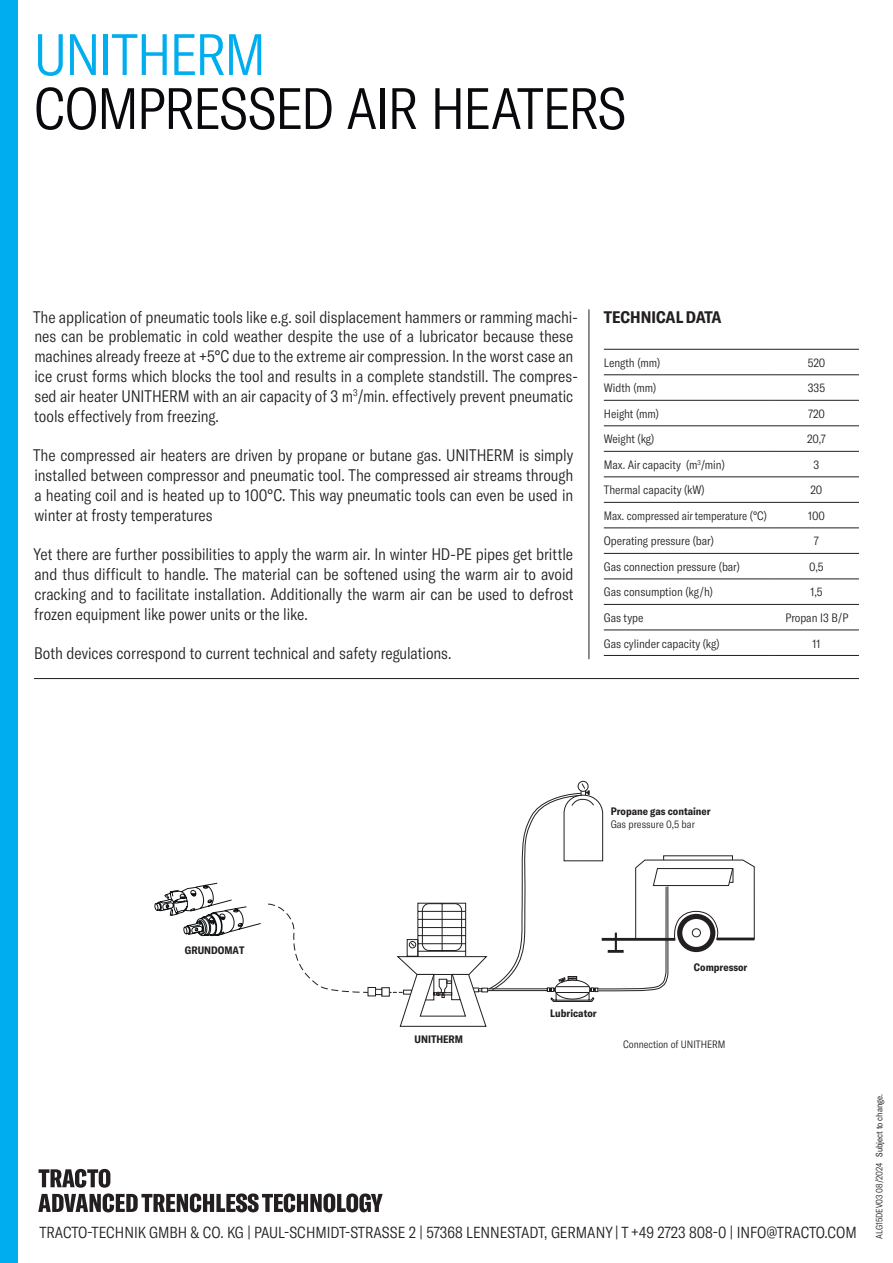
<style>
.page{position:relative;width:893px;height:1263px;background:#fff}
.page>*{position:absolute;margin:0;border:0;box-sizing:border-box;transform-origin:0 0}
.t1{font:300 condensed 57.3px "GT America";letter-spacing:-.025em;color:#08080d}
.t2{font:300 condensed 57.3px "GT America";letter-spacing:-.035em;color:#00aeef}
.t3{font:300 condensed 16.5px/19.8px "GT America";letter-spacing:-.005em;color:#231f20;text-align:justify}
.t4{font:700 condensed 16.5px "GT America";color:#231f20}
.t5{font:300 condensed 15.75px "GT America";color:#231f20}
.t6{font:300 condensed 12px "GT America";color:#231f20}
.t7{font:300 condensed 12px "GT America";color:#231f20;scale:.95 1}
.t8{font:700 condensed 10.65px "GT America";color:#231f20}
.t9{font:300 condensed 10.65px "GT America";color:#231f20}
.t10{font:300 condensed 10.5px "GT America";color:#231f20}
.t11{font:300 condensed 9px "GT America";color:#231f20}
.s1{color:#08080d}
</style>
<div class="page">
<div style="left:0;top:0;width:17px;height:1263px;background:#00aeef"></div>
<svg style="left:38px;top:1169px;width:345px;height:43px"></svg>
<hr style="left:589px;top:309px;width:1px;height:350px;background:#231f20">
<hr style="left:34px;top:678px;width:825px;height:1px;background:#231f20">
<svg style="left:268px;top:781px;width:487px;height:246px"></svg>
<svg style="left:155px;top:883px;width:106px;height:53px"></svg>
<hr style="left:604px;top:349px;width:170px;height:1px;background:#231f20">
<hr style="left:774px;top:349px;width:85px;height:1px;background:#231f20">
<hr style="left:604px;top:374px;width:170px;height:1px;background:#231f20">
<hr style="left:774px;top:374px;width:85px;height:1px;background:#231f20">
<hr style="left:604px;top:400px;width:170px;height:1px;background:#231f20">
<hr style="left:774px;top:400px;width:85px;height:1px;background:#231f20">
<hr style="left:604px;top:425px;width:170px;height:1px;background:#231f20">
<hr style="left:774px;top:425px;width:85px;height:1px;background:#231f20">
<hr style="left:604px;top:451px;width:170px;height:1px;background:#231f20">
<hr style="left:774px;top:451px;width:85px;height:1px;background:#231f20">
<hr style="left:604px;top:476px;width:170px;height:1px;background:#231f20">
<hr style="left:774px;top:476px;width:85px;height:1px;background:#231f20">
<hr style="left:604px;top:502px;width:170px;height:1px;background:#231f20">
<hr style="left:774px;top:502px;width:85px;height:1px;background:#231f20">
<hr style="left:604px;top:527px;width:170px;height:1px;background:#231f20">
<hr style="left:774px;top:527px;width:85px;height:1px;background:#231f20">
<hr style="left:604px;top:553px;width:170px;height:1px;background:#231f20">
<hr style="left:774px;top:553px;width:85px;height:1px;background:#231f20">
<hr style="left:604px;top:578px;width:170px;height:1px;background:#231f20">
<hr style="left:774px;top:578px;width:85px;height:1px;background:#231f20">
<hr style="left:604px;top:604px;width:170px;height:1px;background:#231f20">
<hr style="left:774px;top:604px;width:85px;height:1px;background:#231f20">
<hr style="left:604px;top:629px;width:170px;height:1px;background:#231f20">
<hr style="left:774px;top:629px;width:85px;height:1px;background:#231f20">
<hr style="left:604px;top:655px;width:170px;height:1px;background:#231f20">
<hr style="left:774px;top:655px;width:85px;height:1px;background:#231f20">
<h1 class="t2" style="left:34px;top:22px;width:234px">UNITHERM</h1>
<h1 class="t1" style="left:34px;top:76px;width:594px">COMPRESSED AIR HEATERS</h1>
<p class="t3" style="left:33px;top:307px;width:546px;text-align:left">The application of pneumatic tools like e.g. soil displacement hammers or ramming machi&shy;nes can be problematic in cold weather despite the use of a lubricator because these machines already freeze at +5°C due to the extreme air compression. In the worst case an ice crust forms which blocks the tool and results in a complete standstill. The compres&shy;sed air heater UNITHERM with an air capacity of 3 m<sup>3</sup>/min. effectively prevent pneumatic tools effectively from freezing.</p>
<p class="t3" style="left:33px;top:446px;width:542px">The compressed air heaters are driven by propane or butane gas. UNITHERM is simply installed between compressor and pneumatic tool. The compressed air streams through a heating coil and is heated up to 100°C. This way pneumatic tools can even be used in winter at frosty temperatures</p>
<p class="t3" style="left:34px;top:545px;width:542px">Yet there are further possibilities to apply the warm air. In winter HD-PE pipes get brittle and thus difficult to handle. The material can be softened using the warm air to avoid cracking and to facilitate installation. Additionally the warm air can be used to defrost frozen equipment like power units or the like.</p>
<p class="t3" style="left:34px;top:644px;width:419px">Both devices correspond to current technical and safety regulations.</p>
<p class="t4" style="left:604px;top:307px;width:119px">TECHNICAL DATA</p>
<p class="t6" style="left:604px;top:356px;width:58px">Length (mm)</p>
<p class="t6" style="left:808px;top:356px;width:19px">520</p>
<p class="t6" style="left:604px;top:381px;width:54px">Width (mm)</p>
<p class="t6" style="left:808px;top:381px;width:19px">335</p>
<p class="t6" style="left:604px;top:407px;width:57px">Height (mm)</p>
<p class="t6" style="left:808px;top:407px;width:18px">720</p>
<p class="t6" style="left:604px;top:432px;width:52px">Weight (kg)</p>
<p class="t6" style="left:807px;top:432px;width:20px">20,7</p>
<p class="t6" style="left:604px;top:458px;width:123px">Max. Air capacity (m<sup>3</sup>/min)</p>
<p class="t6" style="left:813px;top:458px;width:7px">3</p>
<p class="t6" style="left:604px;top:483px;width:102px">Thermal capacity (kW)</p>
<p class="t6" style="left:810px;top:483px;width:13px">20</p>
<p class="t7" style="left:604px;top:509px;width:173px">Max. compressed air temperature (°C)</p>
<p class="t6" style="left:808px;top:509px;width:18px">100</p>
<p class="t6" style="left:604px;top:534px;width:111px">Operating pressure (bar)</p>
<p class="t6" style="left:814px;top:534px;width:7px">7</p>
<p class="t6" style="left:604px;top:560px;width:138px">Gas connection pressure (bar)</p>
<p class="t6" style="left:809px;top:560px;width:16px">0,5</p>
<p class="t6" style="left:604px;top:585px;width:111px">Gas consumption (kg/h)</p>
<p class="t6" style="left:810px;top:585px;width:14px">1,5</p>
<p class="t6" style="left:604px;top:611px;width:41px">Gas type</p>
<p class="t6" style="left:785px;top:611px;width:65px">Propan I3 B/P</p>
<p class="t6" style="left:604px;top:636px;width:117px">Gas cylinder capacity (kg)</p>
<p class="t6" style="left:812px;top:636px;width:10px">11</p>
<p class="t8" style="left:611px;top:805px;width:101px">Propane gas container</p>
<p class="t9" style="left:611px;top:818px;width:86px">Gas pressure 0,5 bar</p>
<p class="t8" style="left:185px;top:943px;width:61px">GRUNDOMAT</p>
<p class="t8" style="left:415px;top:1033px;width:50px">UNITHERM</p>
<p class="t8" style="left:550px;top:1006px;width:48px">Lubricator</p>
<p class="t8" style="left:694px;top:961px;width:55px">Compressor</p>
<p class="t10" style="left:623px;top:1039px;width:104px">Connection of UNITHERM</p>
<p class="t5" style="left:39px;top:1223px;width:819px">TRACTO-TECHNIK GMBH &amp; CO. KG | PAUL-SCHMIDT-STRASSE 2 | 57368 LENNESTADT, GERMANY | T +49 2723 808-0 | INFO@TRACTO.COM</p>
<p class="t11" style="left:874px;top:1239px;width:146px;rotate:-90deg">ALG15DEV03 08/2024 <span class="s1">Subject to change.</span></p>
</div>
